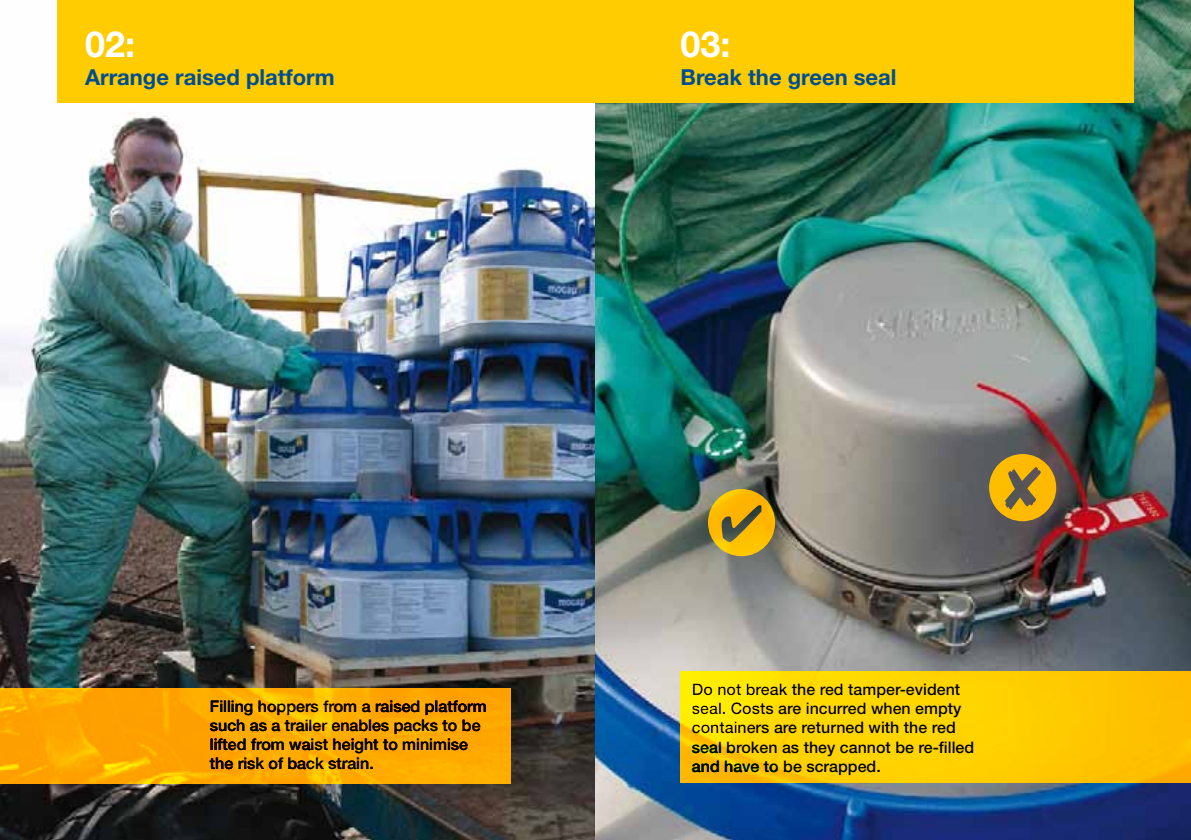
<style>
.page{position:relative;width:1191px;height:840px;background:#fff}
.page>*{position:absolute;margin:0;border:0;box-sizing:border-box;transform-origin:0 0}
.t1{font:700 36px "Helvetica Neue";color:#fff}
.t2{font:700 22px "Helvetica Neue";color:#004e92}
.t3{font:500 16px/19px "Helvetica Neue";color:#000}
</style>
<div class="page">
<img style="left:0;top:0;width:1191px;height:839px">
<svg style="left:0;top:687px;width:510px;height:95px;background:#fba800"></svg>
<div style="left:57px;top:0;width:538px;height:102px;background:#fecc00"></div>
<div style="left:595px;top:0;width:539px;height:102px;background:#fecc00"></div>
<svg style="left:680px;top:671px;width:511px;height:111px;background:#fecf00"></svg>
<svg style="left:989px;top:454px;width:67px;height:67px;background:#be9320"></svg>
<svg style="left:708px;top:488px;width:67px;height:68px;background:#c49c1d"></svg>
<h1 class="t1" style="left:85px;top:22px;width:52px">02:</h1>
<h2 class="t2" style="left:85px;top:64px;width:251px">Arrange raised platform</h2>
<h1 class="t1" style="left:680px;top:22px;width:52px">03:</h1>
<h2 class="t2" style="left:680px;top:64px;width:217px">Break the green seal</h2>
<p class="t3" style="left:210px;top:696px;width:278px">Filling hoppers from a raised platform such as a trailer enables packs to be lifted from waist height to minimise the risk of back strain.</p>
<p class="t3" style="left:692px;top:679px;width:284px">Do not break the red tamper-evident seal. Costs are incurred when empty containers are returned with the red seal broken as they cannot be re-filled and have to be scrapped.</p>
</div>
